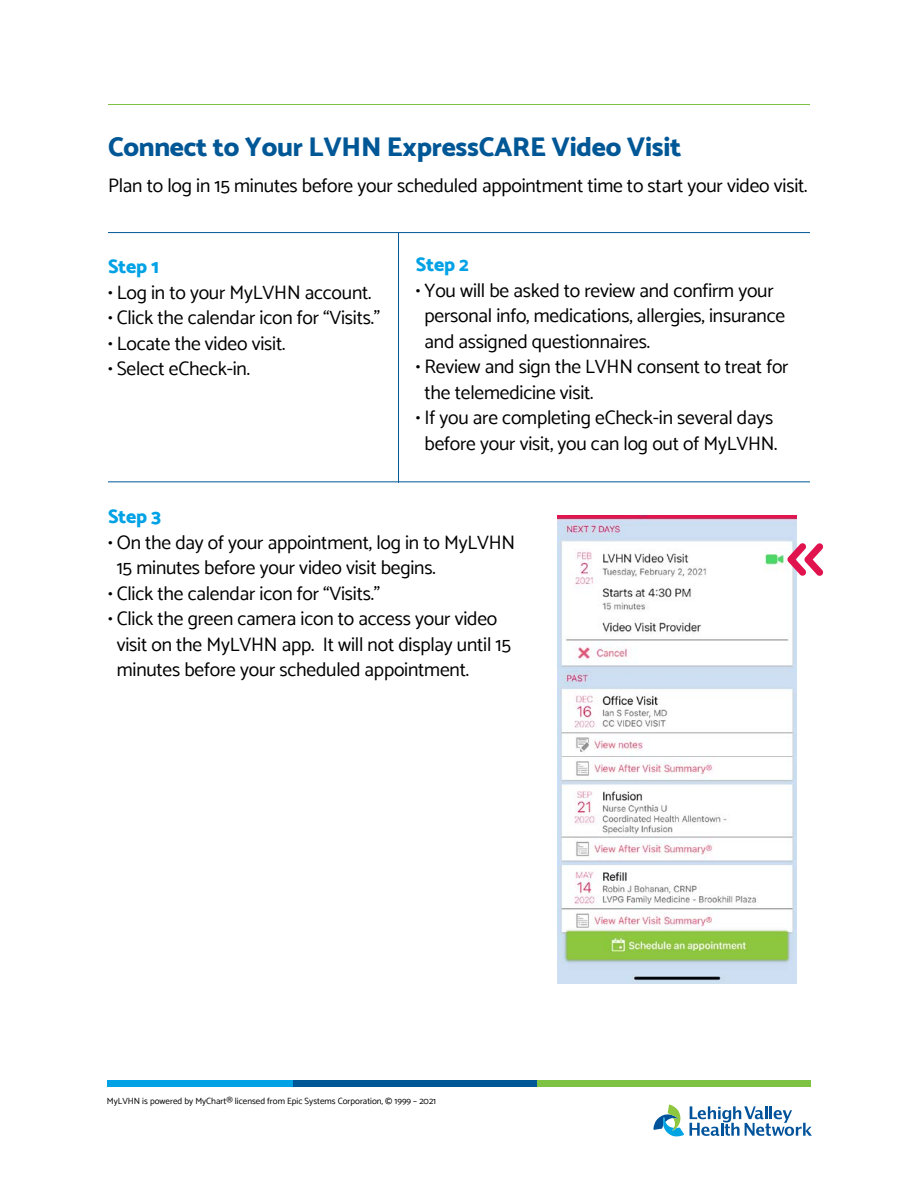
<style>
.page{position:relative;width:918px;height:1188px;background:#fff}
.page>*{position:absolute;margin:0;border:0;box-sizing:border-box;transform-origin:0 0}
.t1{font:800 27px "Catamaran";letter-spacing:-.01em;color:#005796}
.t2{font:19.5px/25.5px "Catamaran";letter-spacing:-.01em;color:#000}
.t3{font:800 19.5px "Catamaran";letter-spacing:-.01em;color:#00a2e5}
.t4{font:9px "Catamaran";color:#000}
</style>
<div class="page">
<div style="left:107px;top:1080px;width:274px;height:6px;background:#00a2e5"></div>
<div style="left:293px;top:1080px;width:274px;height:6px;background:#005796"></div>
<div style="left:537px;top:1080px;width:274px;height:6px;background:#7dc242"></div>
<svg style="left:653px;top:1105px;width:31px;height:32px"></svg>
<svg style="left:690px;top:1106px;width:122px;height:30px"></svg>
<hr style="left:108px;top:104px;width:702px;height:1px;background:#7dc242">
<img style="left:557px;top:516px;width:240px;height:467px">
<hr style="left:398px;top:232px;width:1px;height:251px;background:#005796">
<hr style="left:108px;top:481px;width:702px;height:1px;background:#005796">
<hr style="left:108px;top:232px;width:702px;height:1px;background:#005796">
<svg style="left:787px;top:543px;width:36px;height:33px"></svg>
<h1 class="t1" style="left:108px;top:131px;width:575px">Connect to Your LVHN ExpressCARE Video Visit</h1>
<p class="t2" style="left:108px;top:173px;width:701px">Plan to log in 15 minutes before your scheduled appointment time to start your video visit.</p>
<p class="t3" style="left:108px;top:255px;width:53px">Step 1</p>
<p class="t2" style="left:108px;top:279px;width:265px">• Log in to your MyLVHN account.</p>
<p class="t2" style="left:108px;top:305px;width:274px">• Click the calendar icon for “Visits.”</p>
<p class="t2" style="left:108px;top:330px;width:179px">• Locate the video visit.</p>
<p class="t2" style="left:108px;top:356px;width:143px">• Select eCheck-in.</p>
<p class="t3" style="left:416px;top:253px;width:54px">Step 2</p>
<p class="t2" style="left:425px;top:277px;width:362px;text-indent:-9px">• You will be asked to review and confirm your personal info, medications, allergies, insurance and assigned questionnaires.</p>
<p class="t2" style="left:425px;top:354px;width:366px;text-indent:-9px">• Review and sign the LVHN consent to treat for the telemedicine visit.</p>
<p class="t2" style="left:416px;top:405px;width:363px;text-align:center">• If you are completing eCheck-in several days before your visit, you can log out of MyLVHN.</p>
<p class="t3" style="left:108px;top:505px;width:55px">Step 3</p>
<p class="t2" style="left:117px;top:529px;width:400px;text-indent:-9px">• On the day of your appointment, log in to MyLVHN<br>15 minutes before your video visit begins.</p>
<p class="t2" style="left:108px;top:580px;width:274px">• Click the calendar icon for “Visits.”</p>
<p class="t2" style="left:117px;top:606px;width:396px;text-indent:-9px">• Click the green camera icon to access your video visit on the MyLVHN app. It will not display until 15 minutes before your scheduled appointment.</p>
<p class="t4" style="left:107px;top:1096px;width:331px">MyLVHN is powered by MyChart® licensed from Epic Systems Corporation, © 1999 – 2021</p>
</div>
